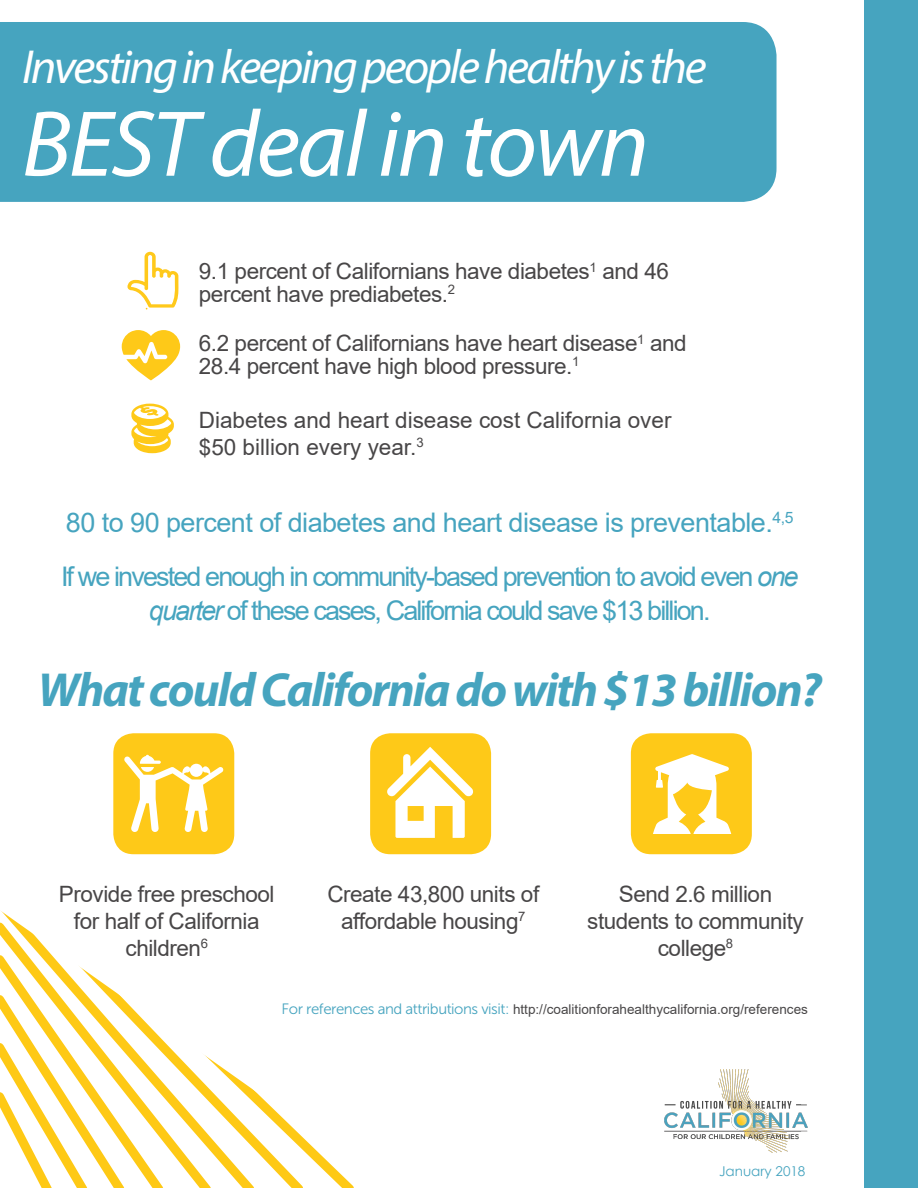
<style>
.page{position:relative;width:918px;height:1188px;background:#fff}
.page>*{position:absolute;margin:0;border:0;box-sizing:border-box;transform-origin:0 0}
.t1{font:italic 94.5px "Myriad Pro";letter-spacing:-.025em;color:#fff}
.t2{font:italic 700 48px "Myriad Pro";letter-spacing:-.04em;color:#46a4bf}
.t3{font:italic 48px "Myriad Pro";letter-spacing:-.05em;color:#fff}
.t4{font:27px/53.7px "Arial";letter-spacing:-.07em;color:#46a4bf}
.t5{font:22.5px/27px "Arial";letter-spacing:-.02em;color:#484647;text-align:center}
.t6{font:22.5px/27px "Arial";color:#484647}
.t7{font:13.5px "Arial";color:#484647}
.t8{font:13.5px "Century Gothic";color:#46a4bf}
.s1{font-style:italic}
.s2{font-family:"Museo Sans For Dell 300";font-size:15px;color:#46a4bf}
</style>
<div class="page">
<svg style="left:0;top:910px;width:354px;height:278px"></svg>
<div style="left:864px;top:0;width:54px;height:1188px;background:#46a4bf"></div>
<div style="left:0;top:22px;width:777px;height:180px;background:#46a4bf"></div>
<div style="left:631px;top:733px;width:121px;height:121px;background:#fec918;border-radius:20px"></div>
<svg style="left:653px;top:754px;width:78px;height:79px"></svg>
<div style="left:113px;top:733px;width:121px;height:121px;background:#fec918;border-radius:20px"></div>
<svg style="left:124px;top:755px;width:100px;height:77px"></svg>
<div style="left:370px;top:733px;width:121px;height:121px;background:#fec918;border-radius:20px"></div>
<svg style="left:387px;top:747px;width:87px;height:91px"></svg>
<svg style="left:131px;top:404px;width:43px;height:49px"></svg>
<svg style="left:122px;top:330px;width:58px;height:50px"></svg>
<img style="left:664px;top:1069px;width:143px;height:84px">
<svg style="left:127px;top:252px;width:52px;height:58px"></svg>
<p class="t3" style="left:22px;top:38px;width:686px">Investing in keeping people healthy is the</p>
<p class="t1" style="left:22px;top:86px;width:629px">BEST deal in town</p>
<p class="t5" style="left:199px;top:260px;width:472px;line-height:22.5px;text-align:left">9.1 percent of Californians have diabetes<sup>1</sup> and 46 percent have prediabetes.<sup>2</sup></p>
<p class="t5" style="left:199px;top:332px;width:489px;line-height:22.5px;text-align:left">6.2 percent of Californians have heart disease<sup>1</sup> and<br>28.4 percent have high blood pressure.<sup>1</sup></p>
<p class="t6" style="left:199px;top:406px;width:474px">Diabetes and heart disease cost California over $50 billion every year.<sup>3</sup></p>
<p class="t4" style="left:61px;top:496px;width:739px">80 to 90 percent of diabetes and heart disease is preventable.<sup>4,5<br></sup>If we invested enough in community-based prevention to avoid even <span class="s1">one</span></p>
<p class="t4" style="left:149px;top:584px;width:563px"><span class="s1">quarter</span> of these cases, California could save $13 billion.</p>
<p class="t2" style="left:38px;top:658px;width:786px">What could California do with $13 billion?</p>
<p class="t5" style="left:59px;top:880px;width:217px">Provide free preschool for half of California children<sup>6</sup></p>
<p class="t5" style="left:327px;top:880px;width:213px">Create 43,800 units of affordable housing<sup>7</sup></p>
<p class="t5" style="left:587px;top:880px;width:218px">Send 2.6 million students to community college<sup>8</sup></p>
<p class="t7" style="left:282px;top:1000px;width:528px"><span class="s2">For references and attributions visit:</span> http://coalitionforahealthycalifornia.org/references</p>
<p class="t8" style="left:719px;top:1162px;width:88px">January 2018</p>
</div>
